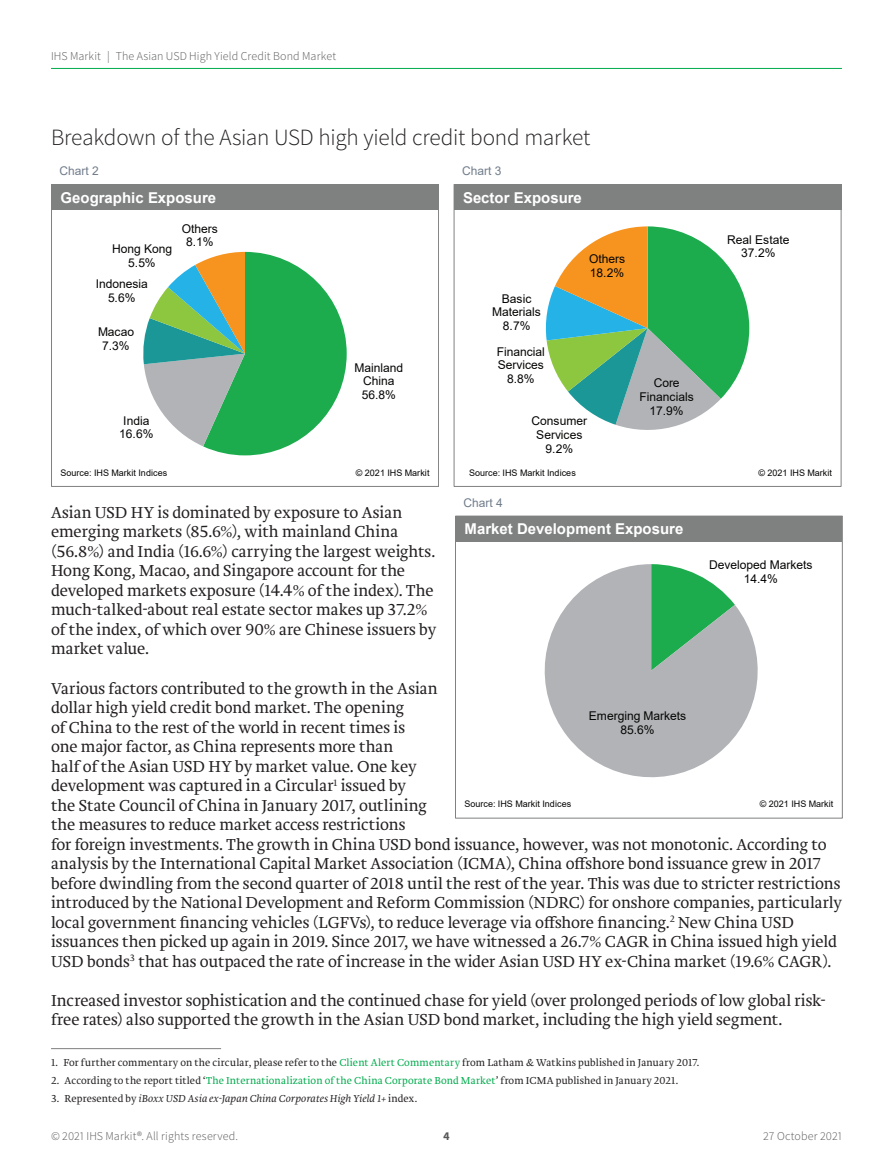
<style>
.page{position:relative;width:893px;height:1170px;background:#fff}
.page>*{position:absolute;margin:0;border:0;box-sizing:border-box;transform-origin:0 0}
.t1{font:300 23.25px "Source Sans Pro";letter-spacing:-.01em;color:#231f20}
.t2{font:300 16.5px/19.5px "Brioni Std";letter-spacing:-.005em;color:#231f20}
.t3{font:700 15px "Arial";color:#fff}
.t4{font:12px/13.8px "Arial";letter-spacing:-.005em;color:#040503;text-align:center}
.t5{font:300 12px "Source Sans Pro";letter-spacing:.01em;color:#57585a}
.t6{font:12px "Arial";color:#717d8b}
.t7{font:700 12px "Source Sans Pro";color:#57585a}
.t8{font:300 10.5px "Brioni Std";letter-spacing:.015em;color:#231f20}
.t9{font:italic 300 10.5px "Brioni Std";letter-spacing:.01em;color:#231f20}
.t10{font:9px "Arial";letter-spacing:.005em;color:#040503}
.s1{color:#00ab4d}
.s2{font-style:normal}
</style>
<div class="page">
<hr style="left:51px;top:68px;width:791px;height:1px;background:#00ab4d">
<hr style="left:51px;top:1048px;width:170px;height:1px;background:#7f8080">
<svg style="left:143px;top:252px;width:204px;height:203px"></svg>
<div style="left:52px;top:184px;width:387px;height:26px;background:#7f8180"></div>
<svg style="left:545px;top:226px;width:204px;height:204px"></svg>
<div style="left:454px;top:184px;width:387px;height:26px;background:#7f8180"></div>
<svg style="left:544px;top:564px;width:214px;height:214px;fill:#b1b3b6"></svg>
<div style="left:455px;top:516px;width:387px;height:25px;background:#7f8180"></div>
<p class="t5" style="left:51px;top:48px;width:287px">IHS Markit | The Asian USD High Yield Credit Bond Market</p>
<h1 class="t1" style="left:51px;top:123px;width:541px">Breakdown of the Asian USD high yield credit bond market</h1>
<p class="t6" style="left:60px;top:163px;width:41px">Chart 2</p>
<p class="t3" style="left:61px;top:187px;width:157px">Geographic Exposure</p>
<p class="t4" style="left:112px;top:242px;width:62px">Hong Kong<br>5.5%</p>
<p class="t4" style="left:96px;top:277px;width:54px">Indonesia<br>5.6%</p>
<p class="t4" style="left:98px;top:325px;width:38px">Macao<br>7.3%</p>
<p class="t4" style="left:182px;top:221px;width:38px">Others<br>8.1%</p>
<p class="t4" style="left:119px;top:413px;width:36px">India<br>16.6%</p>
<p class="t4" style="left:355px;top:360px;width:50px">Mainland<br>China<br>56.8%</p>
<p class="t6" style="left:462px;top:163px;width:41px">Chart 3</p>
<p class="t3" style="left:463px;top:187px;width:120px">Sector Exposure</p>
<p class="t4" style="left:492px;top:291px;width:50px">Basic<br>Materials<br>8.7%</p>
<p class="t4" style="left:497px;top:344px;width:50px">Financial<br>Services<br>8.8%</p>
<p class="t4" style="left:589px;top:252px;width:38px;text-align:left">Others<br>18.2%</p>
<p class="t4" style="left:532px;top:414px;width:57px">Consumer<br>Services<br>9.2%</p>
<p class="t4" style="left:639px;top:376px;width:56px">Core<br>Financials<br>17.9%</p>
<p class="t4" style="left:727px;top:232px;width:64px">Real Estate<br>37.2%</p>
<p class="t10" style="left:61px;top:466px;width:108px">Source: IHS Markit Indices</p>
<p class="t10" style="left:356px;top:466px;width:75px">© 2021 IHS Markit</p>
<p class="t10" style="left:469px;top:466px;width:108px">Source: IHS Markit Indices</p>
<p class="t10" style="left:758px;top:466px;width:75px">© 2021 IHS Markit</p>
<p class="t6" style="left:463px;top:494px;width:41px">Chart 4</p>
<p class="t2" style="left:51px;top:503px;width:387px">Asian USD HY is dominated by exposure to Asian emerging markets (85.6%), with mainland China (56.8%) and India (16.6%) carrying the largest weights.<br>Hong Kong, Macao, and Singapore account for the developed markets exposure (14.4% of the index). The much-talked-about real estate sector makes up 37.2% of the index, of which over 90% are Chinese issuers by market value.</p>
<p class="t2" style="left:51px;top:678px;width:792px">Various factors contributed to the growth in the Asian<br>dollar high yield credit bond market. The opening<br>of China to the rest of the world in recent times is<br>one major factor, as China represents more than<br>half of the Asian USD HY by market value. One key<br>development was captured in a Circular<sup>1</sup> issued by<br>the State Council of China in January 2017, outlining<br>the measures to reduce market access restrictions<br>for foreign investments. The growth in China USD bond issuance, however, was not monotonic. According to analysis by the International Capital Market Association (ICMA), China offshore bond issuance grew in 2017 before dwindling from the second quarter of 2018 until the rest of the year. This was due to stricter restrictions introduced by the National Development and Reform Commission (NDRC) for onshore companies, particularly local government financing vehicles (LGFVs), to reduce leverage via offshore financing.<sup>2</sup> New China USD issuances then picked up again in 2019. Since 2017, we have witnessed a 26.7% CAGR in China issued high yield USD bonds<sup>3</sup> that has outpaced the rate of increase in the wider Asian USD HY ex-China market (19.6% CAGR).</p>
<p class="t2" style="left:51px;top:990px;width:776px">Increased investor sophistication and the continued chase for yield (over prolonged periods of low global risk&shy;free rates) also supported the growth in the Asian USD bond market, including the high yield segment.</p>
<p class="t8" style="left:51px;top:1055px;width:650px">1. For further commentary on the circular, please refer to the <span class="s1">Client Alert Commentary</span> from Latham &amp; Watkins published in January 2017.</p>
<p class="t8" style="left:51px;top:1073px;width:629px">2. According to the report titled ‘<span class="s1">The Internationalization of the China Corporate Bond Market</span>’ from ICMA published in January 2021.</p>
<p class="t9" style="left:51px;top:1091px;width:368px"><span class="s2">3. Represented by</span> iBoxx USD Asia ex-Japan China Corporates High Yield 1+ <span class="s2">index.</span></p>
<p class="t3" style="left:464px;top:518px;width:220px">Market Development Exposure</p>
<p class="t4" style="left:709px;top:558px;width:105px">Developed Markets<br>14.4%</p>
<p class="t4" style="left:589px;top:709px;width:99px">Emerging Markets<br>85.6%</p>
<p class="t10" style="left:464px;top:797px;width:108px">Source: IHS Markit Indices</p>
<p class="t10" style="left:760px;top:797px;width:75px">© 2021 IHS Markit</p>
<p class="t5" style="left:51px;top:1129px;width:189px">© 2021 IHS Markit®. All rights reserved.</p>
<p class="t7" style="left:443px;top:1128px;width:8px">4</p>
<p class="t5" style="left:763px;top:1129px;width:80px">27 October 2021</p>
</div>
